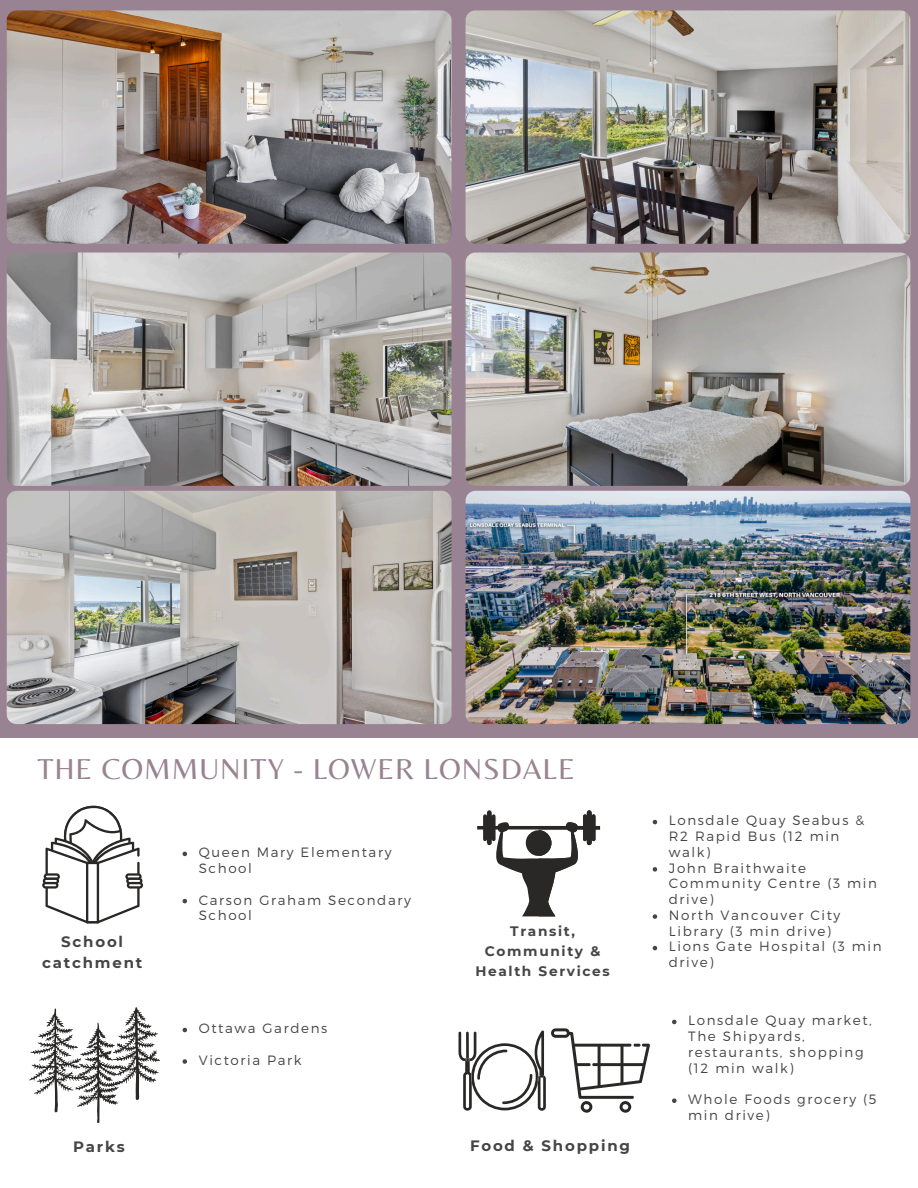
<style>
.page{position:relative;width:918px;height:1188px;background:#fff}
.page>*{position:absolute;margin:0;border:0;box-sizing:border-box;transform-origin:0 0}
.t1{font:30px "Belleza";letter-spacing:.03em;color:#998392}
.t2{font:700 15px/21.3px "Montserrat";letter-spacing:.12em;color:#454545;text-align:center}
.t3{font:700 13.65px/19.5px "Montserrat";letter-spacing:.12em;color:#454545;text-align:center}
.t4{font:300 13.5px/15.8px "Montserrat";letter-spacing:.12em;color:#454545}
</style>
<div class="page">
<div style="left:0;top:0;width:918px;height:738px;background:#998392"></div>
<svg style="left:29px;top:1007px;width:131px;height:116px"></svg>
<svg style="left:42px;top:805px;width:101px;height:118px"></svg>
<svg style="left:459px;top:1028px;width:191px;height:85px"></svg>
<svg style="left:477px;top:810px;width:123px;height:106px"></svg>
<img style="left:7px;top:10px;width:444px;height:234px;border-radius:10px">
<img style="left:7px;top:253px;width:444px;height:233px;border-radius:10px">
<img style="left:7px;top:491px;width:444px;height:233px;border-radius:10px">
<img style="left:466px;top:10px;width:444px;height:234px;border-radius:10px">
<img style="left:466px;top:253px;width:444px;height:233px;border-radius:10px">
<img style="left:466px;top:491px;width:444px;height:233px;border-radius:10px">
<svg style="left:183px;top:852px;width:4px;height:4px"></svg>
<svg style="left:183px;top:899px;width:4px;height:4px"></svg>
<svg style="left:183px;top:1028px;width:4px;height:4px"></svg>
<svg style="left:183px;top:1059px;width:4px;height:5px"></svg>
<svg style="left:672px;top:1020px;width:5px;height:4px"></svg>
<svg style="left:672px;top:1098px;width:5px;height:5px"></svg>
<svg style="left:653px;top:820px;width:4px;height:4px"></svg>
<svg style="left:653px;top:867px;width:4px;height:5px"></svg>
<svg style="left:653px;top:914px;width:4px;height:5px"></svg>
<svg style="left:653px;top:946px;width:4px;height:4px"></svg>
<h1 class="t1" style="left:37px;top:751px;width:539px">THE COMMUNITY - LOWER LONSDALE</h1>
<p class="t2" style="left:42px;top:931px;width:102px">School catchment</p>
<h2 class="t2" style="left:73px;top:1136px;width:53px">Parks</h2>
<p class="t4" style="left:199px;top:844px;width:194px">Queen Mary Elementary<br>School</p>
<p class="t4" style="left:199px;top:891px;width:214px">Carson Graham Secondary<br>School</p>
<p class="t4" style="left:199px;top:1020px;width:130px">Ottawa Gardens</p>
<h2 class="t4" style="left:199px;top:1052px;width:104px">Victoria Park</h2>
<p class="t3" style="left:475px;top:922px;width:136px">Transit,<br>Community &amp;<br>Health Services</p>
<p class="t2" style="left:470px;top:1135px;width:162px">Food &amp; Shopping</p>
<p class="t4" style="left:669px;top:812px;width:197px">Lonsdale Quay Seabus &amp;<br>R2 Rapid Bus (12 min walk)</p>
<p class="t4" style="left:669px;top:859px;width:210px">John Braithwaite<br>Community Centre (3 min drive)</p>
<p class="t4" style="left:669px;top:907px;width:173px">North Vancouver City<br>Library (3 min drive)</p>
<p class="t4" style="left:669px;top:938px;width:214px">Lions Gate Hospital (3 min drive)</p>
<p class="t4" style="left:688px;top:1012px;width:185px">Lonsdale Quay market,<br>The Shipyards, restaurants, shopping (12 min walk)</p>
<p class="t4" style="left:688px;top:1091px;width:190px">Whole Foods grocery (5 min drive)</p>
</div>
